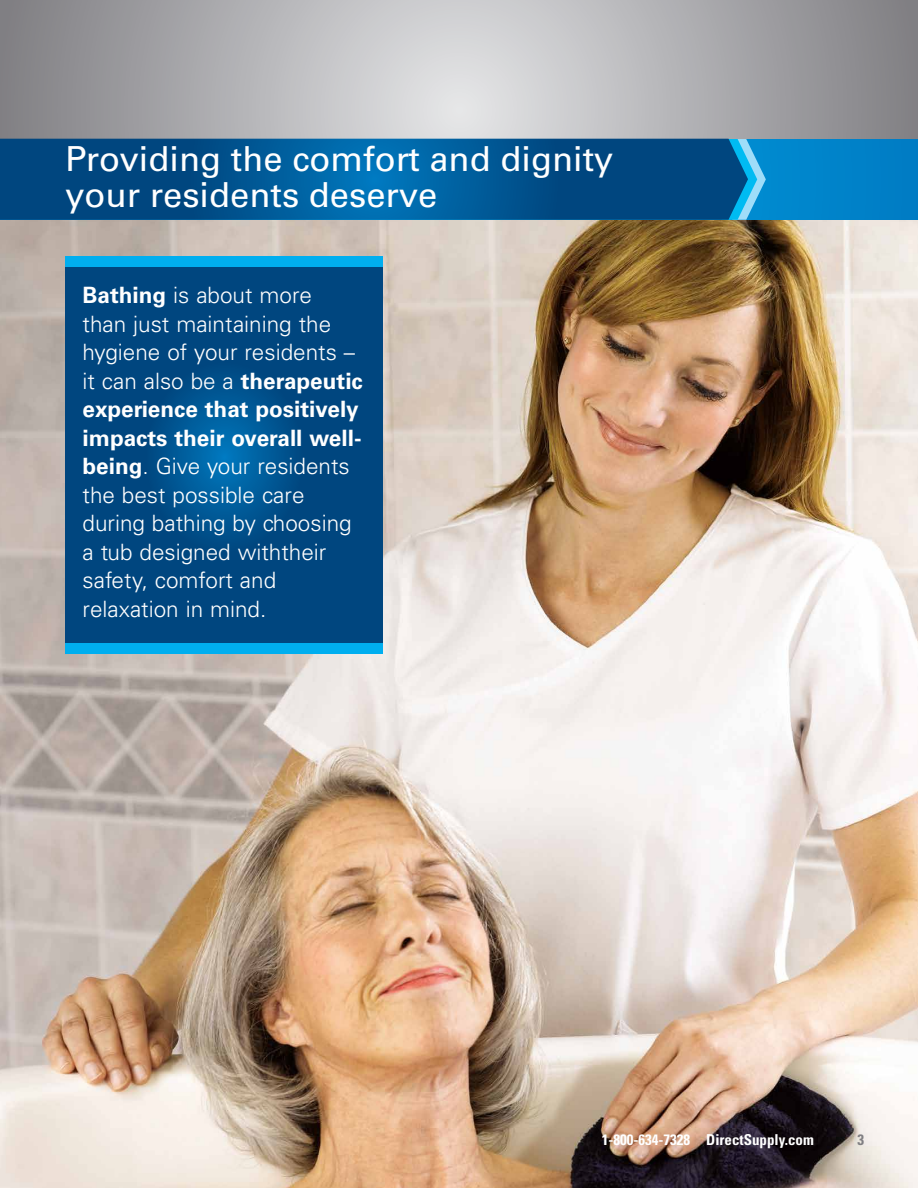
<style>
.page{position:relative;width:918px;height:1188px;background:#fff}
.page>*{position:absolute;margin:0;border:0;box-sizing:border-box;transform-origin:0 0}
.t1{font:34.5px/36px "Univers LT Std";color:#fff}
.t2{font:300 22.5px/28.5px "Univers LT Std";color:#fff}
.t3{font:700 condensed 15px "Univers LT Std";color:#fff}
.t4{font:700 condensed 15px "Univers LT Std";color:#807f83}
.s1{font-weight:700}
</style>
<div class="page">
<img style="left:0;top:220px;width:918px;height:968px">
<svg style="left:0;top:0;width:918px;height:139px;background:#afafb2"></svg>
<div style="left:0;top:139px;width:918px;height:81px;background:#0083c9"></div>
<svg style="left:748px;top:143px;width:18px;height:73px"></svg>
<svg style="left:0;top:139px;width:748px;height:81px;background:#00538f"></svg>
<svg style="left:65px;top:267px;width:318px;height:376px;background:#004983"></svg>
<div style="left:65px;top:256px;width:318px;height:11px;background:#00aeef"></div>
<div style="left:65px;top:643px;width:318px;height:11px;background:#00aeef"></div>
<h1 class="t1" style="left:65px;top:141px;width:550px">Providing the comfort and dignity your residents deserve</h1>
<p class="t2" style="left:83px;top:281px;width:282px"><span class="s1">Bathing</span> is about more<br>than just maintaining the hygiene of your residents – it can also be a <span class="s1">therapeutic experience that positively impacts their overall well&shy;being</span>. Give your residents the best possible care during bathing by choosing a tub designed withtheir safety, comfort and relaxation in mind.</p>
<p class="t3" style="left:602px;top:1130px;width:214px">1-800-634-7328 DirectSupply.com</p>
<p class="t4" style="left:857px;top:1130px;width:8px">3</p>
</div>
